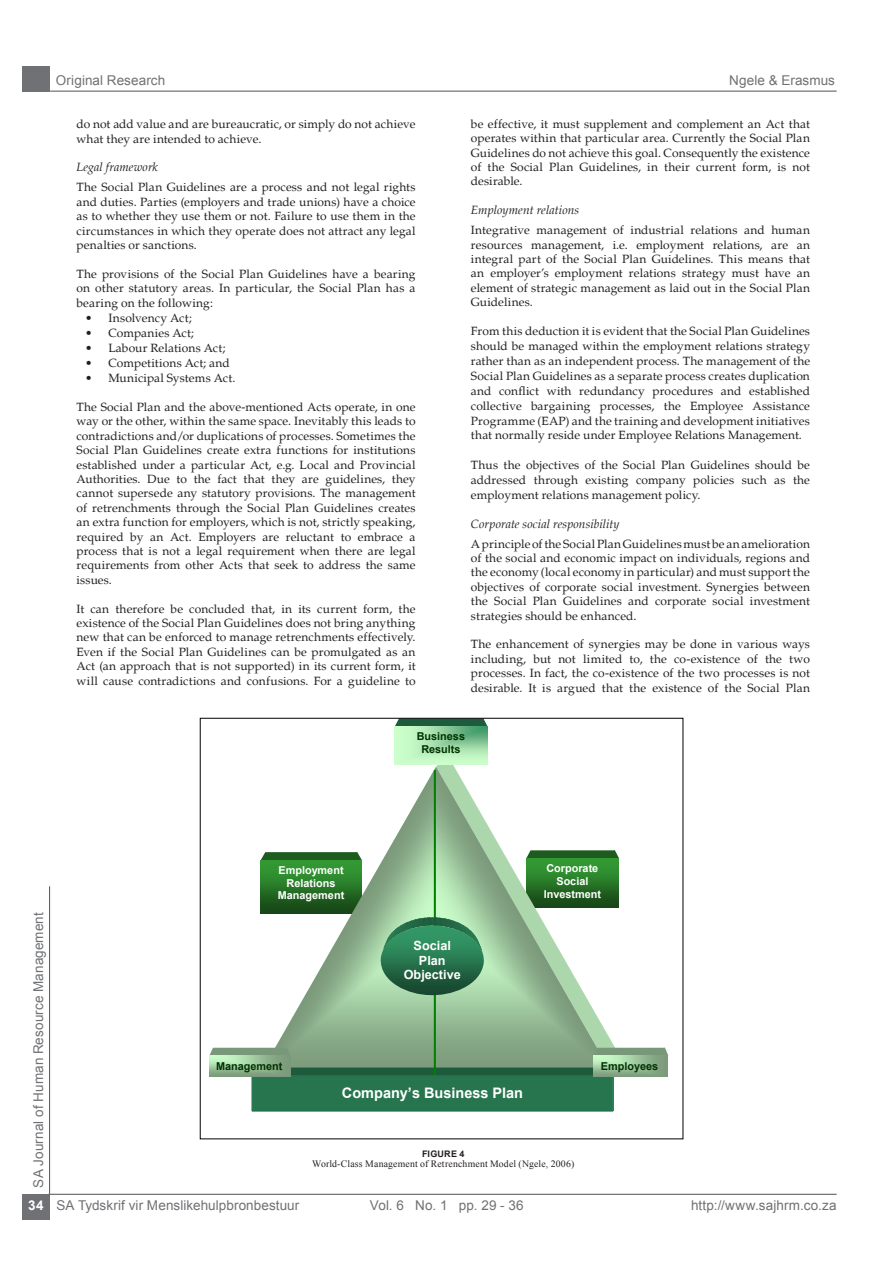
<style>
.page{position:relative;width:893px;height:1263px;background:#fff}
.page>*{position:absolute;margin:0;border:0;box-sizing:border-box;transform-origin:0 0}
.t1{font:700 14.55px "Arial";color:#fff}
.t2{font:13.5px "Arial";letter-spacing:.005em;color:#6f7174}
.Page_number_right{font:700 13.5px "Arial";color:#fff}
.t3{font:700 12.6px/14.5px "Arial";color:#fff;text-align:center}
.Bodytext{font:12px/14.4px "Palatino";letter-spacing:.015em;color:#231f20;text-align:justify}
.Bodytext_leading_9_9{font:12px/14.9px "Palatino";letter-spacing:.005em;color:#231f20;text-align:justify}
.Hanging_9_9{font:12px "Palatino";letter-spacing:.01em;color:#231f20}
.Subheading_italics{font:italic 12px "Palatino";letter-spacing:.01em;color:#231f20}
.t4{font:700 10.8px/12.6px "Arial";color:#fff;text-align:center}
.t5{font:700 10.8px/12.8px "Arial";color:#030;text-align:center}
.Captions{font:9.75px "Times New Roman";letter-spacing:.015em;color:#231f20}
.Figures{font:700 9px "Arial";letter-spacing:.025em;color:#231f20}
</style>
<div class="page">
<hr style="left:48px;top:1194px;width:789px;height:1px;background:#4f5054">
<hr style="left:50px;top:91px;width:787px;height:1px;background:#535051">
<div style="left:22px;top:66px;width:28px;height:25px;background:#6f7174"></div>
<div style="left:22px;top:1194px;width:28px;height:26px;background:#6f7174"></div>
<hr style="left:49px;top:886px;width:1px;height:308px;background:#505255">
<svg style="left:251px;top:1111px;width:363px;height:1px"></svg>
<svg style="left:436px;top:755px;width:188px;height:293px"></svg>
<svg style="left:395px;top:720px;width:92px;height:6px"></svg>
<img style="left:395px;top:726px;width:92px;height:39px">
<img style="left:260px;top:767px;width:352px;height:295px">
<svg style="left:290px;top:1062px;width:304px;height:13px;background:#477758"></svg>
<div style="left:252px;top:1076px;width:361px;height:35px;background:#27754e"></div>
<hr style="left:251px;top:1076px;width:1px;height:35px;background:#2a8055">
<hr style="left:252px;top:1110px;width:361px;height:1px;background:#246d49">
<hr style="left:613px;top:1076px;width:1px;height:35px;background:#2e8c5d">
<hr style="left:252px;top:1075px;width:361px;height:1px;background:#246d49">
<hr style="left:434px;top:770px;width:2px;height:305px;background:#008000">
<svg style="left:383px;top:917px;width:99px;height:8px"></svg>
<img style="left:381px;top:925px;width:103px;height:70px">
<svg style="left:594px;top:1048px;width:74px;height:8px"></svg>
<img style="left:594px;top:1056px;width:74px;height:21px">
<svg style="left:209px;top:1048px;width:81px;height:8px"></svg>
<img style="left:209px;top:1056px;width:81px;height:21px">
<p class="t2" style="left:56px;top:72px;width:111px">Original Research</p>
<p class="t2" style="left:729px;top:72px;width:107px">Ngele &amp; Erasmus</p>
<p class="Bodytext_leading_9_9" style="left:77px;top:117px;width:340px">do not add value and are bureaucratic, or simply do not achieve what they are intended to achieve.</p>
<p class="Subheading_italics" style="left:77px;top:160px;width:83px">Legal framework</p>
<p class="Bodytext" style="left:77px;top:180px;width:341px">The Social Plan Guidelines are a process and not legal rights and duties. Parties (employers and trade unions) have a choice as to whether they use them or not. Failure to use them in the circumstances in which they operate does not attract any legal penalties or sanctions.</p>
<p class="Bodytext" style="left:77px;top:267px;width:341px">The provisions of the Social Plan Guidelines have a bearing on other statutory areas. In particular, the Social Plan has a bearing on the following:</p>
<p class="Hanging_9_9" style="left:85px;top:310px;width:108px">• Insolvency Act;</p>
<p class="Hanging_9_9" style="left:85px;top:325px;width:110px">• Companies Act;</p>
<p class="Hanging_9_9" style="left:85px;top:340px;width:142px">• Labour Relations Act;</p>
<p class="Hanging_9_9" style="left:85px;top:355px;width:146px">• Competitions Act; and</p>
<p class="Hanging_9_9" style="left:85px;top:370px;width:152px">• Municipal Systems Act.</p>
<p class="Bodytext" style="left:77px;top:400px;width:341px">The Social Plan and the above-mentioned Acts operate, in one way or the other, within the same space. Inevitably this leads to contradictions and/or duplications of processes. Sometimes the Social Plan Guidelines create extra functions for institutions established under a particular Act, e.g. Local and Provincial Authorities. Due to the fact that they are guidelines, they cannot supersede any statutory provisions. The management of retrenchments through the Social Plan Guidelines creates an extra function for employers, which is not, strictly speaking, required by an Act. Employers are reluctant to embrace a process that is not a legal requirement when there are legal requirements from other Acts that seek to address the same issues.</p>
<p class="Bodytext" style="left:77px;top:602px;width:341px">It can therefore be concluded that, in its current form, the existence of the Social Plan Guidelines does not bring anything new that can be enforced to manage retrenchments effectively.<br>Even if the Social Plan Guidelines can be promulgated as an Act (an approach that is not supported) in its current form, it will cause contradictions and confusions. For a guideline to</p>
<p class="Bodytext" style="left:471px;top:117px;width:341px">be effective, it must supplement and complement an Act that operates within that particular area. Currently the Social Plan Guidelines do not achieve this goal. Consequently the existence of the Social Plan Guidelines, in their current form, is not desirable.</p>
<p class="Subheading_italics" style="left:471px;top:203px;width:110px">Employment relations</p>
<p class="Bodytext" style="left:471px;top:223px;width:341px">Integrative management of industrial relations and human resources management, i.e. employment relations, are an integral part of the Social Plan Guidelines. This means that an employer’s employment relations strategy must have an element of strategic management as laid out in the Social Plan Guidelines.</p>
<p class="Bodytext_leading_9_9" style="left:471px;top:324px;width:341px">From this deduction it is evident that the Social Plan Guidelines should be managed within the employment relations strategy rather than as an independent process. The management of the Social Plan Guidelines as a separate process creates duplication and conflict with redundancy procedures and established collective bargaining processes, the Employee Assistance Programme (EAP) and the training and development initiatives that normally reside under Employee Relations Management.</p>
<p class="Bodytext_leading_9_9" style="left:471px;top:458px;width:341px">Thus the objectives of the Social Plan Guidelines should be addressed through existing company policies such as the employment relations management policy.</p>
<p class="Subheading_italics" style="left:471px;top:516px;width:150px">Corporate social responsibility</p>
<p class="Bodytext" style="left:471px;top:536px;width:341px">A principle of the Social Plan Guidelines must be an amelioration of the social and economic impact on individuals, regions and the economy (local economy in particular) and must support the objectives of corporate social investment. Synergies between the Social Plan Guidelines and corporate social investment strategies should be enhanced.</p>
<p class="Bodytext" style="left:471px;top:637px;width:341px">The enhancement of synergies may be done in various ways including, but not limited to, the co-existence of the two processes. In fact, the co-existence of the two processes is not desirable. It is argued that the existence of the Social Plan</p>
<p class="t5" style="left:417px;top:731px;width:50px">Business results</p>
<p class="t4" style="left:278px;top:864px;width:68px">employment relations<br>Management</p>
<p class="t4" style="left:544px;top:862px;width:59px">Corporate<br>Social investment</p>
<p class="t2" style="left:30px;top:1187px;width:277px;rotate:-90deg">SA Journal of Human Resource Management</p>
<p class="Page_number_right" style="left:28px;top:1196px;width:17px">34</p>
<p class="t2" style="left:691px;top:1196px;width:147px">http://www.sajhrm.co.za</p>
<p class="t3" style="left:404px;top:939px;width:59px">Social<br>Plan<br>Objective</p>
<p class="t5" style="left:216px;top:1060px;width:68px">Management</p>
<p class="t5" style="left:601px;top:1060px;width:59px">employees</p>
<p class="t1" style="left:342px;top:1084px;width:183px">Company’s Business Plan</p>
<p class="Figures" style="left:422px;top:1148px;width:44px">Figure 4</p>
<p class="Captions" style="left:312px;top:1157px;width:264px">World-Class Management of Retrenchment Model (Ngele, 2006)</p>
<p class="t2" style="left:56px;top:1196px;width:245px">SA Tydskrif vir Menslikehulpbronbestuur</p>
<p class="t2" style="left:370px;top:1196px;width:155px">Vol. 6 No. 1 pp. 29 - 36</p>
</div>
